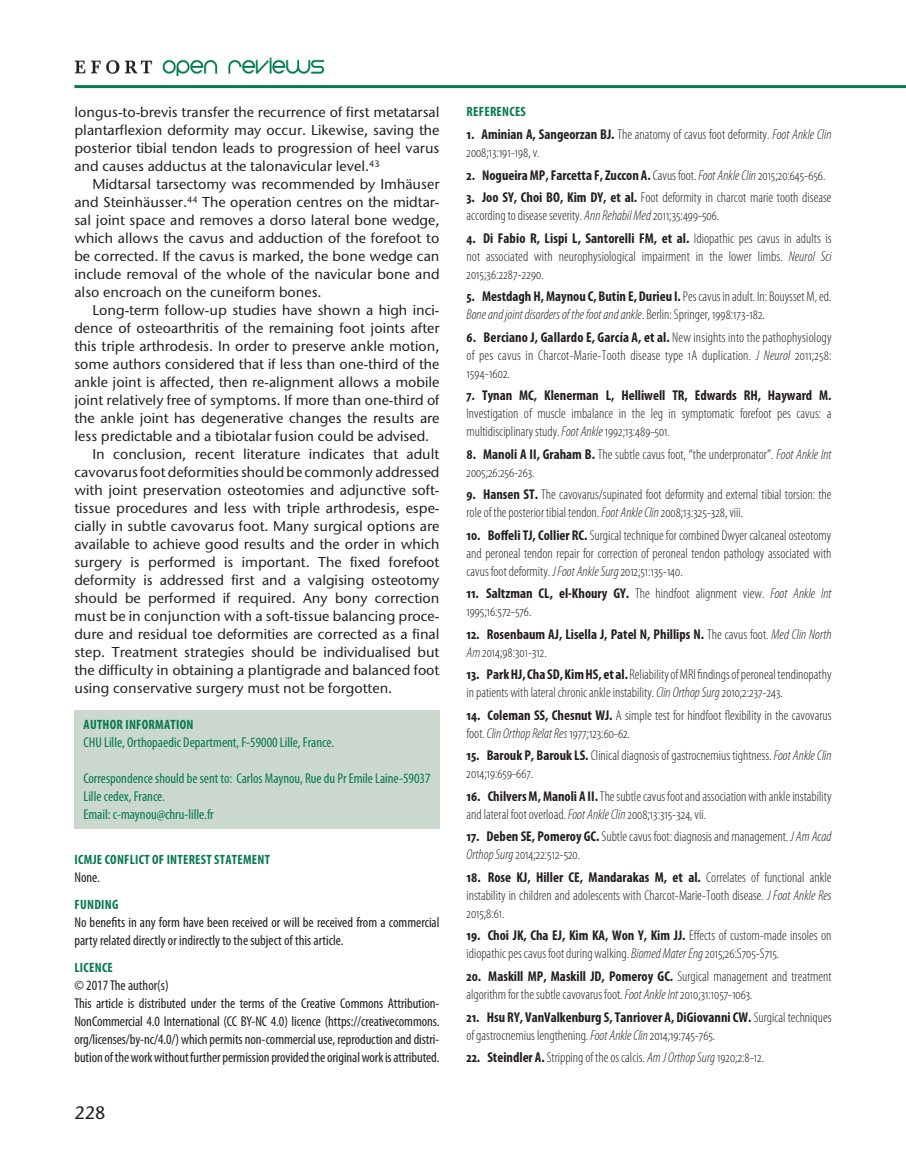
<style>
.page{position:relative;width:906px;height:1170px;background:#fff}
.page>*{position:absolute;margin:0;border:0;box-sizing:border-box;transform-origin:0 0}
.t1{font:500 18px "Stone Sans ITC Pro";color:#231f20}
.t2{font:300 condensed 14.25px/18px "Myriad Pro";color:#231f20}
.t3{font:500 14.25px/18px "Stone Sans ITC Pro";color:#231f20;text-align:justify}
.t4{font:condensed 14.25px/18px "Myriad Pro";letter-spacing:-.005em;color:#231f20}
.t5{font:700 condensed 14.25px/18px "Myriad Pro";color:#231f20}
.t6{font:condensed 14.25px/18px "Myriad Pro";color:#077a4e}
.t7{font:700 condensed 13.5px "Myriad Pro";letter-spacing:.02em;color:#077a4e}
.s1{font-weight:700}
.s2{font-style:italic}
.s3{font-weight:300}
.s4{font-weight:300;font-style:italic}
</style>
<div class="page">
<img style="left:74px;top:57px;width:250px;height:19px">
<hr style="left:74px;top:85px;width:832px;height:3px;background:#077a4e">
<div style="left:74px;top:710px;width:365px;height:118px;background:#cad8cd"></div>
<p class="t3" style="left:74px;top:103px;width:366px">longus-to-brevis transfer the recurrence of first metatarsal plantarflexion deformity may occur. Likewise, saving the posterior tibial tendon leads to progression of heel varus and causes adductus at the talonavicular level.<sup>43</sup></p>
<p class="t3" style="left:74px;top:175px;width:366px;text-indent:18px">Midtarsal tarsectomy was recommended by Imhäuser and Steinhäusser.<sup>44</sup> The operation centres on the midtar&shy;sal joint space and removes a dorso lateral bone wedge, which allows the cavus and adduction of the forefoot to be corrected. If the cavus is marked, the bone wedge can include removal of the whole of the navicular bone and also encroach on the cuneiform bones.</p>
<p class="t3" style="left:92px;top:301px;width:348px">Long-term follow-up studies have shown a high inci-</p>
<p class="t3" style="left:74px;top:319px;width:366px">dence of osteoarthritis of the remaining foot joints after</p>
<p class="t3" style="left:74px;top:337px;width:366px">this triple arthrodesis. In order to preserve ankle motion,</p>
<p class="t3" style="left:74px;top:355px;width:366px">some authors considered that if less than one-third of the</p>
<p class="t3" style="left:74px;top:373px;width:366px">ankle joint is affected, then re-alignment allows a mobile</p>
<p class="t3" style="left:74px;top:391px;width:366px">joint relatively free of symptoms. If more than one-third of</p>
<p class="t3" style="left:74px;top:409px;width:366px">the ankle joint has degenerative changes the results are</p>
<p class="t3" style="left:74px;top:427px;width:356px">less predictable and a tibiotalar fusion could be advised.</p>
<p class="t3" style="left:92px;top:445px;width:348px">In conclusion, recent literature indicates that adult</p>
<p class="t3" style="left:74px;top:463px;width:366px">cavovarus foot deformities should be commonly addressed</p>
<p class="t3" style="left:74px;top:481px;width:366px">with joint preservation osteotomies and adjunctive soft-</p>
<p class="t3" style="left:74px;top:499px;width:366px">tissue procedures and less with triple arthrodesis, espe-</p>
<p class="t3" style="left:74px;top:517px;width:366px">cially in subtle cavovarus foot. Many surgical options are</p>
<p class="t3" style="left:74px;top:535px;width:366px">available to achieve good results and the order in which</p>
<p class="t3" style="left:74px;top:553px;width:366px">surgery is performed is important. The fixed forefoot</p>
<p class="t3" style="left:74px;top:571px;width:366px">deformity is addressed first and a valgising osteotomy</p>
<p class="t3" style="left:74px;top:589px;width:366px">should be performed if required. Any bony correction</p>
<p class="t3" style="left:74px;top:607px;width:366px">must be in conjunction with a soft-tissue balancing proce-</p>
<p class="t3" style="left:74px;top:625px;width:366px">dure and residual toe deformities are corrected as a final</p>
<p class="t3" style="left:74px;top:643px;width:366px">step. Treatment strategies should be individualised but</p>
<p class="t3" style="left:74px;top:661px;width:366px">the difficulty in obtaining a plantigrade and balanced foot</p>
<p class="t3" style="left:74px;top:679px;width:319px">using conservative surgery must not be forgotten.</p>
<p class="t7" style="left:84px;top:716px;width:111px">Author Information</p>
<p class="t6" style="left:83px;top:733px;width:252px">CHU Lille, Orthopaedic Department, F-59000 Lille, France.</p>
<p class="t6" style="left:83px;top:769px;width:348px">Correspondence should be sent to: Carlos Maynou, Rue du Pr Emile Laine-59037<br>Lille cedex, France.<br>Email: c-maynou@chru-lille.fr</p>
<p class="t7" style="left:75px;top:851px;width:197px">ICMJE Conflict of interest statement</p>
<p class="t4" style="left:74px;top:868px;width:27px">None.</p>
<p class="t7" style="left:75px;top:896px;width:45px">Funding</p>
<p class="t4" style="left:74px;top:913px;width:366px">No benefits in any form have been received or will be received from a commercial party related directly or indirectly to the subject of this article.</p>
<p class="t7" style="left:75px;top:959px;width:34px">Licence</p>
<p class="t4" style="left:74px;top:976px;width:366px">© 2017 The author(s)<br>This article is distributed under the terms of the Creative Commons Attribution-NonCommercial 4.0 International (CC BY-NC 4.0) licence (https://creativecommons. org/licenses/by-nc/4.0/) which permits non-commercial use, reproduction and distri&shy;bution of the work without further permission provided the original work is attributed.</p>
<p class="t1" style="left:74px;top:1101px;width:32px">228</p>
<p class="t7" style="left:466px;top:103px;width:61px">References</p>
<p class="t2" style="left:466px;top:126px;width:366px"><span class="s1">1. Aminian A, Sangeorzan BJ.</span> The anatomy of cavus foot deformity. <span class="s2">Foot Ankle Clin<br></span>2008;13:191-198, v.</p>
<p class="t5" style="left:466px;top:165px;width:360px">2. Nogueira MP, Farcetta F, Zuccon A. <span class="s3">Cavus foot.</span> <span class="s4">Foot Ankle Clin</span> <span class="s3">2015;20:645-656.</span></p>
<p class="t2" style="left:466px;top:189px;width:366px"><span class="s1">3. Joo SY, Choi BO, Kim DY, et al.</span> Foot deformity in charcot marie tooth disease according to disease severity. <span class="s2">Ann Rehabil Med</span> 2011;35:499-506.</p>
<p class="t2" style="left:466px;top:229px;width:366px;text-align:justify"><span class="s1">4. Di Fabio R, Lispi L, Santorelli FM, et al.</span> Idiopathic pes cavus in adults is not associated with neurophysiological impairment in the lower limbs. <span class="s2">Neurol Sci </span>2015;36:2287-2290.</p>
<p class="t2" style="left:466px;top:288px;width:366px"><span class="s1">5. Mestdagh H, Maynou C, Butin E, Durieu I.</span> Pes cavus in adult. In: Bouysset M, ed.<br><span class="s2">Bone and joint disorders of the foot and ankle</span>. Berlin: Springer, 1998:173-182.</p>
<p class="t2" style="left:466px;top:328px;width:366px;text-align:justify"><span class="s1">6. Berciano J, Gallardo E, García A, et al.</span> New insights into the pathophysiology of pes cavus in Charcot-Marie-Tooth disease type 1A duplication. <span class="s2">J Neurol</span> 2011;258:<br>1594-1602.</p>
<p class="t5" style="left:466px;top:386px;width:366px">7. Tynan MC, Klenerman L, Helliwell TR, Edwards RH, Hayward M.</p>
<p class="t2" style="left:466px;top:405px;width:366px">Investigation of muscle imbalance in the leg in symptomatic forefoot pes cavus: a multidisciplinary study. <span class="s2">Foot Ankle</span> 1992;13:489-501.</p>
<p class="t2" style="left:466px;top:445px;width:366px"><span class="s1">8. Manoli A II, Graham B.</span> The subtle cavus foot, “the underpronator”. <span class="s2">Foot Ankle Int<br></span>2005;26:256-263.</p>
<p class="t2" style="left:466px;top:486px;width:366px"><span class="s1">9. Hansen ST.</span> The cavovarus/supinated foot deformity and external tibial torsion: the role of the posterior tibial tendon. <span class="s2">Foot Ankle Clin</span> 2008;13:325-328, viii.</p>
<p class="t2" style="left:466px;top:526px;width:366px;text-align:justify"><span class="s1">10. Boffeli TJ, Collier RC.</span> Surgical technique for combined Dwyer calcaneal osteotomy and peroneal tendon repair for correction of peroneal tendon pathology associated with cavus foot deformity. <span class="s2">J Foot Ankle Surg</span> 2012;51:135-140.</p>
<p class="t2" style="left:466px;top:585px;width:366px"><span class="s1">11. Saltzman CL, el-Khoury GY.</span> The hindfoot alignment view. <span class="s2">Foot Ankle Int<br></span>1995;16:572-576.</p>
<p class="t5" style="left:466px;top:624px;width:366px">12. Rosenbaum AJ, Lisella J, Patel N, Phillips N. <span class="s3">The cavus foot.</span> <span class="s4">Med Clin North<br>Am</span> <span class="s3">2014;98:301-312.</span></p>
<p class="t2" style="left:466px;top:666px;width:366px"><span class="s1">13. Park HJ, Cha SD, Kim HS, et al.</span> Reliability of MRI findings of peroneal tendinopathy in patients with lateral chronic ankle instability. <span class="s2">Clin Orthop Surg</span> 2010;2:237-243.</p>
<p class="t2" style="left:466px;top:706px;width:366px"><span class="s1">14. Coleman SS, Chesnut WJ.</span> A simple test for hindfoot flexibility in the cavovarus foot. <span class="s2">Clin Orthop Relat Res</span> 1977;123:60-62.</p>
<p class="t2" style="left:466px;top:747px;width:366px"><span class="s1">15. Barouk P, Barouk LS.</span> Clinical diagnosis of gastrocnemius tightness. <span class="s2">Foot Ankle Clin<br></span>2014;19:659-667.</p>
<p class="t2" style="left:466px;top:787px;width:366px"><span class="s1">16. Chilvers M, Manoli A II.</span> The subtle cavus foot and association with ankle instability and lateral foot overload. <span class="s2">Foot Ankle Clin</span> 2008;13:315-324, vii.</p>
<p class="t2" style="left:466px;top:828px;width:366px"><span class="s1">17. Deben SE, Pomeroy GC.</span> Subtle cavus foot: diagnosis and management. <span class="s2">J Am Acad<br>Orthop Surg</span> 2014;22:512-520.</p>
<p class="t2" style="left:466px;top:868px;width:366px;text-align:justify"><span class="s1">18. Rose KJ, Hiller CE, Mandarakas M, et al.</span> Correlates of functional ankle instability in children and adolescents with Charcot-Marie-Tooth disease. <span class="s2">J Foot Ankle Res </span>2015;8:61.</p>
<p class="t2" style="left:466px;top:927px;width:366px"><span class="s1">19. Choi JK, Cha EJ, Kim KA, Won Y, Kim JJ.</span> Effects of custom-made insoles on idiopathic pes cavus foot during walking. <span class="s2">Biomed Mater Eng</span> 2015;26:S705-S715.</p>
<p class="t2" style="left:466px;top:967px;width:366px"><span class="s1">20. Maskill MP, Maskill JD, Pomeroy GC.</span> Surgical management and treatment algorithm for the subtle cavovarus foot. <span class="s2">Foot Ankle Int</span> 2010;31:1057-1063.</p>
<p class="t2" style="left:466px;top:1008px;width:366px"><span class="s1">21. Hsu RY, VanValkenburg S, Tanriover A, DiGiovanni CW.</span> Surgical techniques of gastrocnemius lengthening. <span class="s2">Foot Ankle Clin</span> 2014;19:745-765.</p>
<p class="t2" style="left:466px;top:1048px;width:299px"><span class="s1">22. Steindler A.</span> Stripping of the os calcis. <span class="s2">Am J Orthop Surg</span> 1920;2:8-12.</p>
</div>
